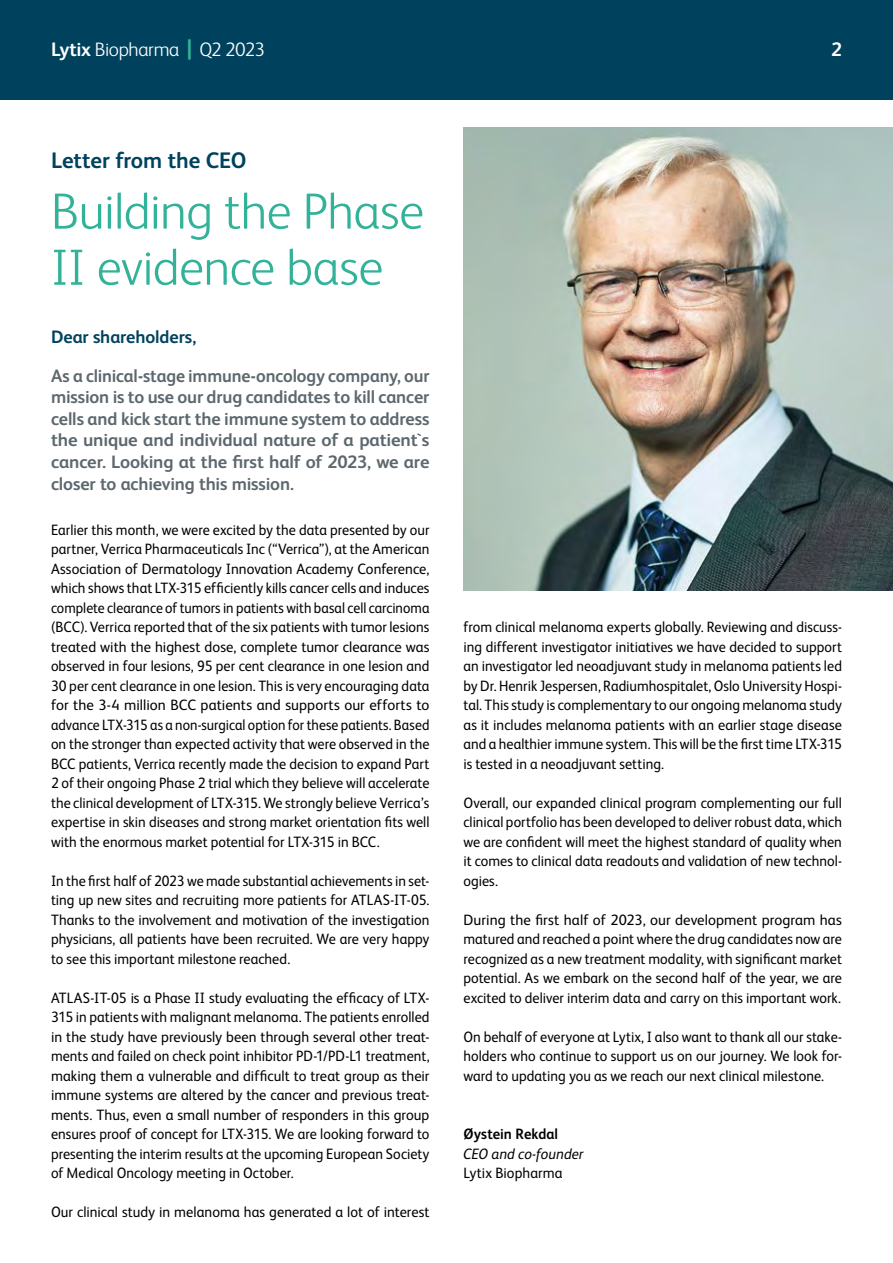
<style>
.page{position:relative;width:893px;height:1263px;background:#fff}
.page>*{position:absolute;margin:0;border:0;box-sizing:border-box;transform-origin:0 0}
.t1{font:300 51px/56.1px "FS Albert";letter-spacing:-.01em;color:#32b298}
.t2{font:700 22.5px "FS Albert";letter-spacing:-.005em;color:#00425d}
.t3{font:300 19.5px "FS Albert";letter-spacing:-.02em;color:#fff}
.t4{font:700 19.5px "FS Albert";color:#fff}
.t5{font:700 18px/21.6px "FS Albert";letter-spacing:-.01em;color:#5d686e;text-align:justify}
.t6{font:700 18px "FS Albert";letter-spacing:-.005em;color:#00425d}
.t7{font:15px/19.5px "FS Albert";color:#000;text-align:justify;scale:.95 1}
.t8{font:15px/19.5px "FS Albert";color:#000;text-align:justify;scale:.96 1}
.t9{font:15px/19.5px "FS Albert";color:#000;text-align:justify}
.t10{font:15px/19.5px "FS Albert";color:#000;text-align:justify;scale:.94 1}
.t11{font:italic 15px "FS Albert";letter-spacing:.005em;color:#000;scale:.96 1}
.t12{font:700 15px "FS Albert";letter-spacing:.01em;color:#000;scale:.96 1}
.s1{font-weight:700}
.s2{font-weight:800;font-size:27.45px;color:#32b298}
</style>
<div class="page">
<img style="left:463px;top:128px;width:430px;height:462px">
<div style="left:0;top:0;width:893px;height:100px;background:#00425d"></div>
<h3 class="t3" style="left:51px;top:37px;width:216px"><span class="s1">Lytix</span> Biopharma <span class="s2">|</span> Q2 2023</h3>
<h3 class="t4" style="left:831px;top:36px;width:12px">2</h3>
<h2 class="t2" style="left:51px;top:145px;width:197px">Letter from the CEO</h2>
<h1 class="t1" style="left:51px;top:181px;width:375px">Building the Phase<br>II evidence base</h1>
<p class="t6" style="left:51px;top:324px;width:147px">Dear shareholders,</p>
<p class="t5" style="left:51px;top:364px;width:380px">As a clinical-stage immune-oncology company, our mission is to use our drug candidates to kill cancer cells and kick start the immune system to address the unique and individual nature of a patient`s cancer. Looking at the first half of 2023, we are closer to achieving this mission.</p>
<p class="t7" style="left:51px;top:519px;width:400px">Earlier this month, we were excited by the data presented by our partner, Verrica Pharmaceuticals Inc (“Verrica”), at the American Association of Dermatology Innovation Academy Conference, which shows that LTX-315 efficiently kills cancer cells and induces complete clearance of tumors in patients with basal cell carcinoma (BCC). Verrica reported that of the six patients with tumor lesions treated with the highest dose, complete tumor clearance was observed in four lesions, 95 per cent clearance in one lesion and 30 per cent clearance in one lesion. This is very encouraging data for the 3-4 million BCC patients and supports our efforts to advance LTX-315 as a non-surgical option for these patients. Based on the stronger than expected activity that were observed in the BCC patients, Verrica recently made the decision to expand Part 2 of their ongoing Phase 2 trial which they believe will accelerate the clinical development of LTX-315. We strongly believe Verrica’s expertise in skin diseases and strong market orientation fits well with the enormous market potential for LTX-315 in BCC.</p>
<p class="t10" style="left:51px;top:870px;width:404px">In the first half of 2023 we made substantial achievements in set&shy;ting up new sites and recruiting more patients for ATLAS-IT-05.<br>Thanks to the involvement and motivation of the investigation physicians, all patients have been recruited. We are very happy to see this important milestone reached.</p>
<p class="t7" style="left:51px;top:987px;width:400px">ATLAS-IT-05 is a Phase II study evaluating the efficacy of LTX-315 in patients with malignant melanoma. The patients enrolled in the study have previously been through several other treat&shy;ments and failed on check point inhibitor PD-1/PD-L1 treatment, making them a vulnerable and difficult to treat group as their immune systems are altered by the cancer and previous treat&shy;ments. Thus, even a small number of responders in this group ensures proof of concept for LTX-315. We are looking forward to presenting the interim results at the upcoming European Society of Medical Oncology meeting in October.</p>
<p class="t8" style="left:51px;top:1202px;width:396px">Our clinical study in melanoma has generated a lot of interest</p>
<p class="t7" style="left:463px;top:617px;width:400px">from clinical melanoma experts globally. Reviewing and discuss&shy;ing different investigator initiatives we have decided to support an investigator led neoadjuvant study in melanoma patients led by Dr. Henrik Jespersen, Radiumhospitalet, Oslo University Hospi&shy;tal. This study is complementary to our ongoing melanoma study as it includes melanoma patients with an earlier stage disease and a healthier immune system. This will be the first time LTX-315 is tested in a neoadjuvant setting.</p>
<p class="t8" style="left:463px;top:792px;width:396px">Overall, our expanded clinical program complementing our full clinical portfolio has been developed to deliver robust data, which we are confident will meet the highest standard of quality when it comes to clinical data readouts and validation of new technol&shy;ogies.</p>
<p class="t9" style="left:463px;top:909px;width:380px">During the first half of 2023, our development program has matured and reached a point where the drug candidates now are recognized as a new treatment modality, with significant market potential. As we embark on the second half of the year, we are excited to deliver interim data and carry on this important work.</p>
<p class="t7" style="left:463px;top:1026px;width:400px">On behalf of everyone at Lytix, I also want to thank all our stake&shy;holders who continue to support us on our journey. We look for&shy;ward to updating you as we reach our next clinical milestone.</p>
<p class="t12" style="left:463px;top:1124px;width:100px">Øystein Rekdal</p>
<p class="t11" style="left:463px;top:1143px;width:126px">CEO and co-founder</p>
<p class="t8" style="left:463px;top:1163px;width:105px">Lytix Biopharma</p>
</div>
